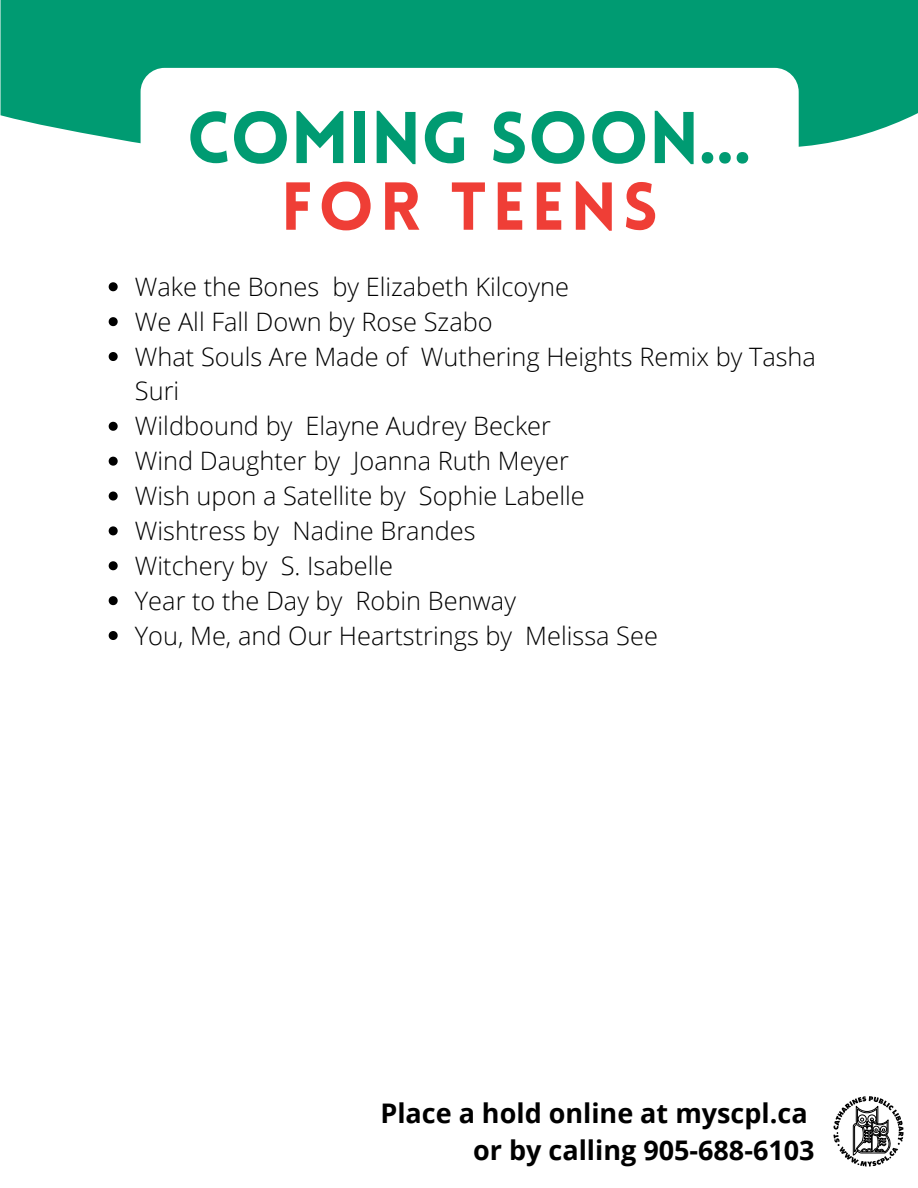
<style>
.page{position:relative;width:918px;height:1188px;background:#fff}
.page>*{position:absolute;margin:0;border:0;box-sizing:border-box;transform-origin:0 0}
.t1{font:900 71.55px "Lovelo";color:#009b72}
.t2{font:900 66.3px "Lovelo";letter-spacing:.085em;color:#ef3e36}
.t3{font:700 27px "Open Sans";color:#000}
.t4{font:300 25.35px/34.8px "Open Sans";color:#000}
</style>
<div class="page">
<div style="left:1px;top:0;width:917px;height:147px;background:#009b72"></div>
<div style="left:141px;top:68px;width:658px;height:238px;background:#fff;border-radius:24px"></div>
<svg style="left:833px;top:1096px;width:71px;height:71px"></svg>
<svg style="left:109px;top:282px;width:9px;height:9px"></svg>
<svg style="left:109px;top:317px;width:9px;height:9px"></svg>
<svg style="left:109px;top:352px;width:9px;height:9px"></svg>
<svg style="left:109px;top:422px;width:9px;height:9px"></svg>
<svg style="left:109px;top:457px;width:9px;height:9px"></svg>
<svg style="left:109px;top:492px;width:9px;height:9px"></svg>
<svg style="left:109px;top:526px;width:9px;height:9px"></svg>
<svg style="left:109px;top:561px;width:9px;height:9px"></svg>
<svg style="left:109px;top:596px;width:9px;height:9px"></svg>
<svg style="left:109px;top:631px;width:9px;height:9px"></svg>
<p class="t1" style="left:187px;top:109px;width:566px">COMING SOON...</p>
<p class="t2" style="left:281px;top:180px;width:378px">FOR TEENS</p>
<p class="t4" style="left:135px;top:269px;width:436px">Wake the Bones by Elizabeth Kilcoyne</p>
<p class="t4" style="left:135px;top:303px;width:359px">We All Fall Down by Rose Szabo</p>
<p class="t4" style="left:135px;top:338px;width:683px">What Souls Are Made of Wuthering Heights Remix by Tasha<br>Suri</p>
<p class="t4" style="left:135px;top:408px;width:418px">Wildbound by Elayne Audrey Becker</p>
<p class="t4" style="left:135px;top:443px;width:436px">Wind Daughter by Joanna Ruth Meyer</p>
<p class="t4" style="left:135px;top:478px;width:451px">Wish upon a Satellite by Sophie Labelle</p>
<p class="t4" style="left:135px;top:513px;width:342px">Wishtress by Nadine Brandes</p>
<p class="t4" style="left:135px;top:548px;width:260px">Witchery by S. Isabelle</p>
<p class="t4" style="left:135px;top:582px;width:383px">Year to the Day by Robin Benway</p>
<p class="t4" style="left:135px;top:617px;width:524px">You, Me, and Our Heartstrings by Melissa See</p>
<p class="t3" style="left:380px;top:1094px;width:429px">Place a hold online at myscpl.ca</p>
<p class="t3" style="left:473px;top:1131px;width:343px">or by calling 905-688-6103</p>
</div>
